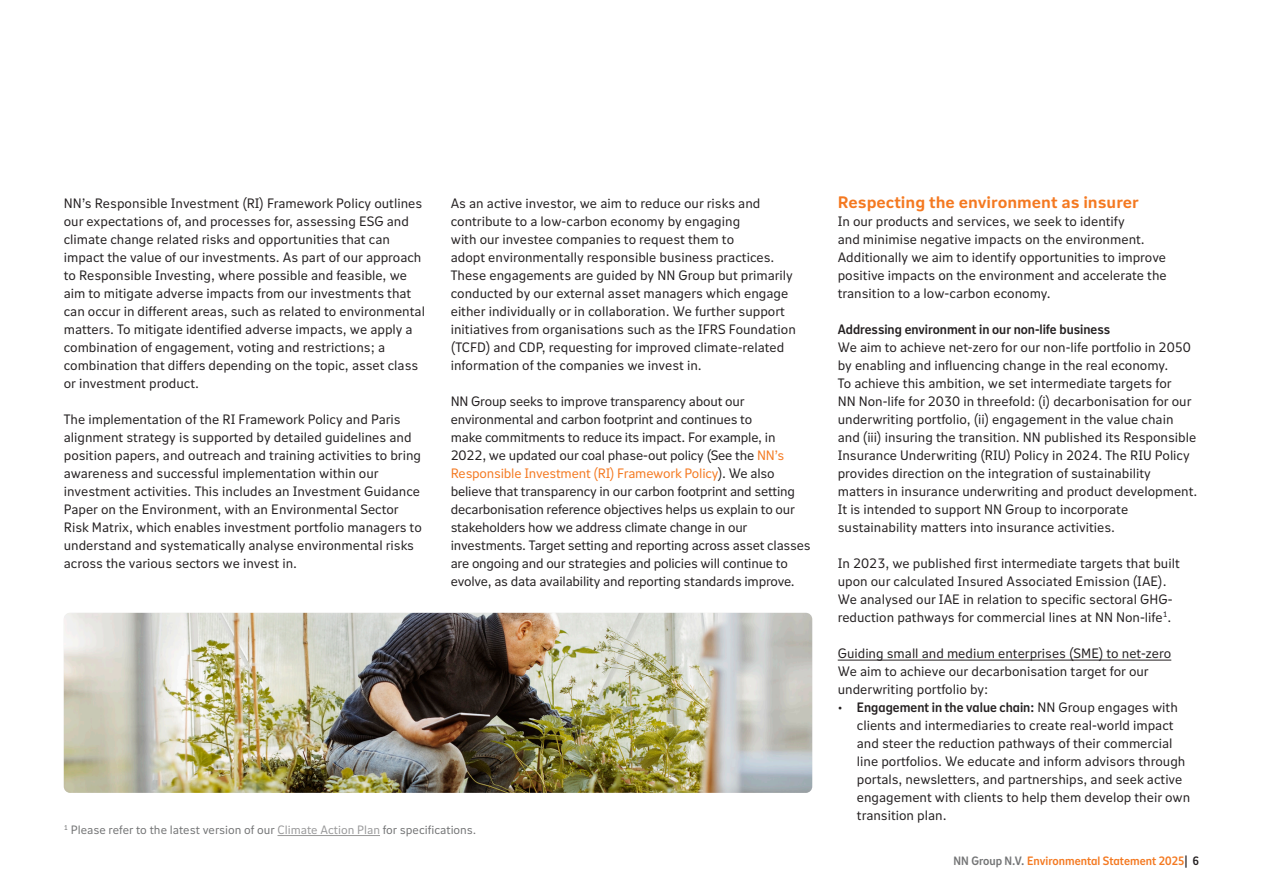
<style>
.page{position:relative;width:1263px;height:893px;background:#fff}
.page>*{position:absolute;margin:0;border:0;box-sizing:border-box;transform-origin:0 0}
.NN_A4_Introduction_14pt{font:700 16.5px "NN Nitti Grotesk Text";color:#f47921}
.NN_A4_Bodytext_10pt{font:13.5px/18px "NN Nitti Grotesk Text";color:#231f20}
.NN_A4_Bodytext_10pt-2{font:13.5px "NN Nitti Grotesk Heading";color:#231f20}
.t1{font:12px "NN Nitti Grotesk Text";color:#737475}
.t2{font:12px "NN Nitti Grotesk Heading";color:#f47921}
.s1{color:#f47921}
.s2{color:#99999a}
.s3{font-family:"NN Nitti Grotesk Heading"}
.s4{color:#737475}
.s5{color:#231f20}
</style>
<div class="page">
<hr style="left:838px;top:660px;width:333px;height:1px;background:#231f20">
<hr style="left:277px;top:835px;width:103px;height:1px;background:#99999a">
<img style="left:64px;top:613px;width:748px;height:180px">
<p class="NN_A4_Bodytext_10pt" style="left:64px;top:193px;width:363px">NN’s Responsible Investment (RI) Framework Policy outlines our expectations of, and processes for, assessing ESG and climate change related risks and opportunities that can impact the value of our investments. As part of our approach to Responsible Investing, where possible and feasible, we aim to mitigate adverse impacts from our investments that can occur in different areas, such as related to environmental matters. To mitigate identified adverse impacts, we apply a combination of engagement, voting and restrictions; a combination that differs depending on the topic, asset class or investment product.</p>
<p class="NN_A4_Bodytext_10pt" style="left:64px;top:409px;width:360px">The implementation of the RI Framework Policy and Paris alignment strategy is supported by detailed guidelines and position papers, and outreach and training activities to bring awareness and successful implementation within our investment activities. This includes an Investment Guidance Paper on the Environment, with an Environmental Sector Risk Matrix, which enables investment portfolio managers to understand and systematically analyse environmental risks across the various sectors we invest in.</p>
<p class="NN_A4_Bodytext_10pt" style="left:451px;top:193px;width:347px">As an active investor, we aim to reduce our risks and contribute to a low-carbon economy by engaging<br>with our investee companies to request them to<br>adopt environmentally responsible business practices.<br>These engagements are guided by NN Group but primarily conducted by our external asset managers which engage either individually or in collaboration. We further support initiatives from organisations such as the IFRS Foundation (TCFD) and CDP, requesting for improved climate-related information of the companies we invest in.</p>
<p class="NN_A4_Bodytext_10pt" style="left:451px;top:391px;width:361px">NN Group seeks to improve transparency about our environmental and carbon footprint and continues to<br>make commitments to reduce its impact. For example, in 2022, we updated our coal phase-out policy (See the <span class="s1">NN’s Responsible Investment (RI) Framework Policy</span>). We also believe that transparency in our carbon footprint and setting decarbonisation reference objectives helps us explain to our stakeholders how we address climate change in our investments. Target setting and reporting across asset classes are ongoing and our strategies and policies will continue to evolve, as data availability and reporting standards improve.</p>
<p class="t1" style="left:64px;top:821px;width:414px"><sup>1</sup> Please refer to the latest version of our <span class="s2">Climate Action Plan</span> for specifications.</p>
<p class="NN_A4_Introduction_14pt" style="left:838px;top:190px;width:302px">Respecting the environment as insurer</p>
<p class="NN_A4_Bodytext_10pt" style="left:838px;top:211px;width:330px">In our products and services, we seek to identify<br>and minimise negative impacts on the environment.<br>Additionally we aim to identify opportunities to improve positive impacts on the environment and accelerate the transition to a low-carbon economy.</p>
<p class="NN_A4_Bodytext_10pt-2" style="left:838px;top:319px;width:274px">Addressing environment in our non-life business</p>
<p class="NN_A4_Bodytext_10pt" style="left:838px;top:337px;width:361px">We aim to achieve net-zero for our non-life portfolio in 2050 by enabling and influencing change in the real economy.<br>To achieve this ambition, we set intermediate targets for<br>NN Non-life for 2030 in threefold: (i) decarbonisation for our underwriting portfolio, (ii) engagement in the value chain and (iii) insuring the transition. NN published its Responsible Insurance Underwriting (RIU) Policy in 2024. The RIU Policy provides direction on the integration of sustainability matters in insurance underwriting and product development.<br>It is intended to support NN Group to incorporate sustainability matters into insurance activities.</p>
<p class="NN_A4_Bodytext_10pt" style="left:838px;top:553px;width:344px">In 2023, we published first intermediate targets that built upon our calculated Insured Associated Emission (IAE).<br>We analysed our IAE in relation to specific sectoral GHG&shy;reduction pathways for commercial lines at NN Non-life<sup>1</sup>.</p>
<p class="NN_A4_Bodytext_10pt" style="left:838px;top:643px;width:335px">Guiding small and medium enterprises (SME) to net-zero</p>
<p class="NN_A4_Bodytext_10pt" style="left:838px;top:661px;width:312px">We aim to achieve our decarbonisation target for our underwriting portfolio by:</p>
<p class="NN_A4_Bodytext_10pt" style="left:857px;top:697px;width:335px;text-indent:-19px"><span class="s3">• Engagement in the value chain:</span> NN Group engages with clients and intermediaries to create real-world impact and steer the reduction pathways of their commercial line portfolios. We educate and inform advisors through portals, newsletters, and partnerships, and seek active engagement with clients to help them develop their own transition plan.</p>
<p class="t2" style="left:954px;top:852px;width:247px"><span class="s4">NN Group N.V.</span> Environmental Statement 2025<span class="s5">| 6</span></p>
</div>
